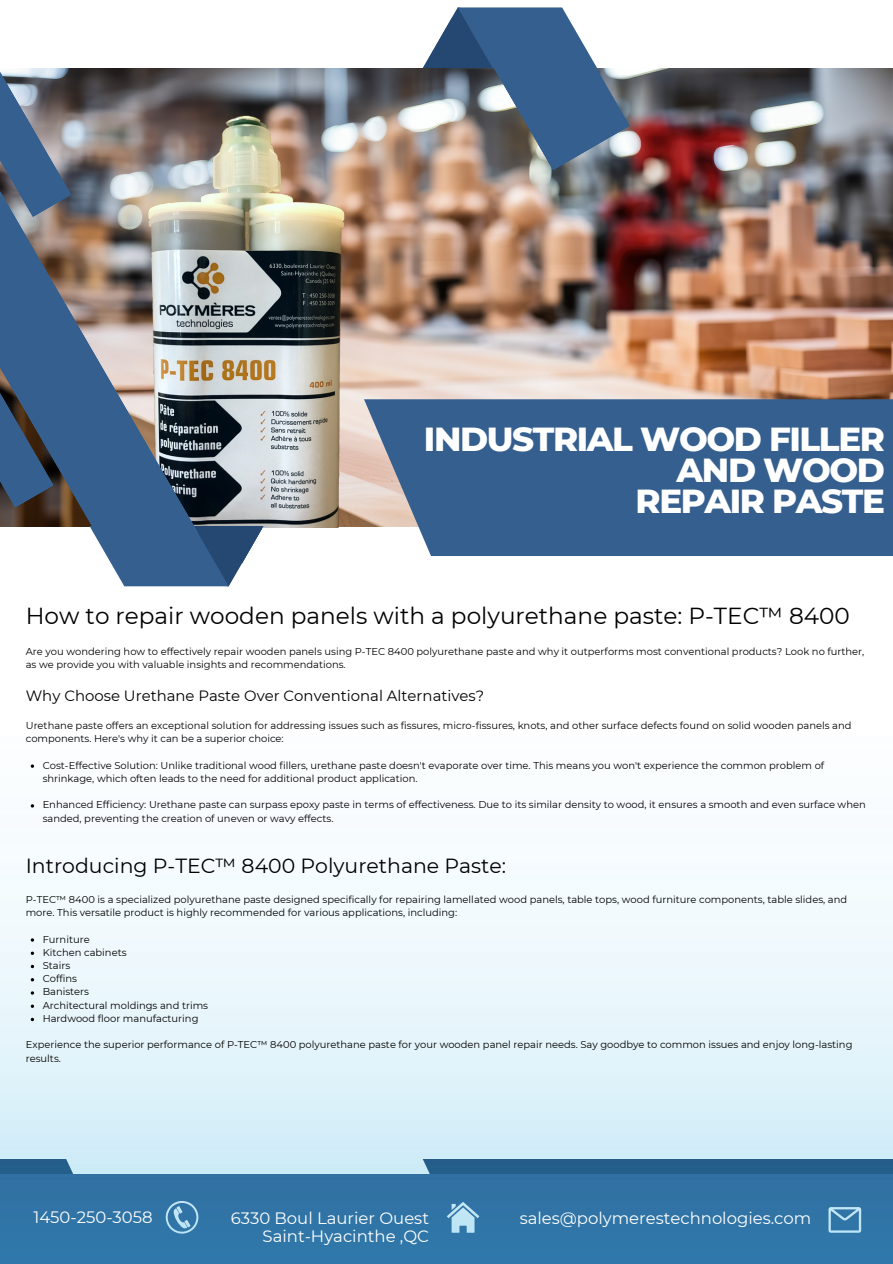
<style>
.page{position:relative;width:893px;height:1264px;background:#fff}
.page>*{position:absolute;margin:0;border:0;box-sizing:border-box;transform-origin:0 0}
.t1{font:800 34.05px/30.9px "Montserrat";letter-spacing:-.04em;color:#fff;text-align:right}
.t2{font:23.1px "Montserrat";color:#000}
.t3{font:20.4px "Montserrat";color:#000}
.t4{font:16.5px/18px "Montserrat";color:#fff;text-align:right}
.t5{font:14.85px "Montserrat";color:#000}
.t6{font:9.9px/13.2px "Montserrat";color:#000}
</style>
<div class="page">
<img style="left:494px;top:68px;width:398px;height:331px">
<img style="left:72px;top:68px;width:422px;height:460px">
<svg style="left:119px;top:525px;width:145px;height:61px"></svg>
<img style="left:0;top:111px;width:198px;height:466px">
<svg style="left:0;top:290px;width:54px;height:218px;background:#35557b"></svg>
<svg style="left:0;top:68px;width:72px;height:149px;background:#62748c"></svg>
<svg style="left:422px;top:7px;width:208px;height:164px"></svg>
<svg style="left:364px;top:399px;width:528px;height:157px;background:#416793"></svg>
<img style="left:0;top:765px;width:892px;height:498px">
<svg style="left:31px;top:964px;width:3px;height:4px"></svg>
<svg style="left:31px;top:1017px;width:3px;height:4px"></svg>
<p class="t1" style="left:424px;top:423px;width:462px">INDUSTRIAL WOOD FILLER<br>AND WOOD<br>REPAIR PASTE</p>
<h1 class="t2" style="left:26px;top:601px;width:825px">How to repair wooden panels with a polyurethane paste: P-TEC™ 8400</h1>
<h2 class="t6" style="left:26px;top:645px;width:840px">Are you wondering how to effectively repair wooden panels using P-TEC 8400 polyurethane paste and why it outperforms most conventional products? Look no further, as we provide you with valuable insights and recommendations.</h2>
<p class="t5" style="left:26px;top:686px;width:460px">Why Choose Urethane Paste Over Conventional Alternatives?</p>
<h4 class="t6" style="left:26px;top:718px;width:827px">Urethane paste offers an exceptional solution for addressing issues such as fissures, micro-fissures, knots, and other surface defects found on solid wooden panels and components. Here's why it can be a superior choice:</h4>
<p class="t6" style="left:43px;top:758px;width:783px">Cost-Effective Solution: Unlike traditional wood fillers, urethane paste doesn't evaporate over time. This means you won't experience the common problem of shrinkage, which often leads to the need for additional product application.</p>
<p class="t6" style="left:43px;top:798px;width:824px">Enhanced Efficiency: Urethane paste can surpass epoxy paste in terms of effectiveness. Due to its similar density to wood, it ensures a smooth and even surface when sanded, preventing the creation of uneven or wavy effects.</p>
<p class="t3" style="left:26px;top:853px;width:482px">Introducing P-TEC™ 8400 Polyurethane Paste:</p>
<h3 class="t6" style="left:26px;top:892px;width:822px">P-TEC™ 8400 is a specialized polyurethane paste designed specifically for repairing lamellated wood panels, table tops, wood furniture components, table slides, and more. This versatile product is highly recommended for various applications, including:</h3>
<p class="t6" style="left:43px;top:932px;width:49px">Furniture</p>
<p class="t6" style="left:43px;top:945px;width:85px">Kitchen cabinets</p>
<p class="t6" style="left:43px;top:958px;width:29px">Stairs</p>
<p class="t6" style="left:43px;top:972px;width:36px">Coffins</p>
<p class="t6" style="left:43px;top:985px;width:48px">Banisters</p>
<p class="t6" style="left:43px;top:998px;width:167px">Architectural moldings and trims</p>
<p class="t6" style="left:43px;top:1011px;width:157px">Hardwood floor manufacturing</p>
<p class="t6" style="left:26px;top:1038px;width:828px">Experience the superior performance of P-TEC™ 8400 polyurethane paste for your wooden panel repair needs. Say goodbye to common issues and enjoy long-lasting results.</p>
<h4 class="t4" style="left:33px;top:1208px;width:121px">1450-250-3058</h4>
<p class="t4" style="left:519px;top:1208px;width:293px">sales@polymerestechnologies.com</p>
<p class="t4" style="left:231px;top:1209px;width:200px">6330 Boul Laurier Ouest<br>Saint-Hyacinthe ,QC</p>
</div>
